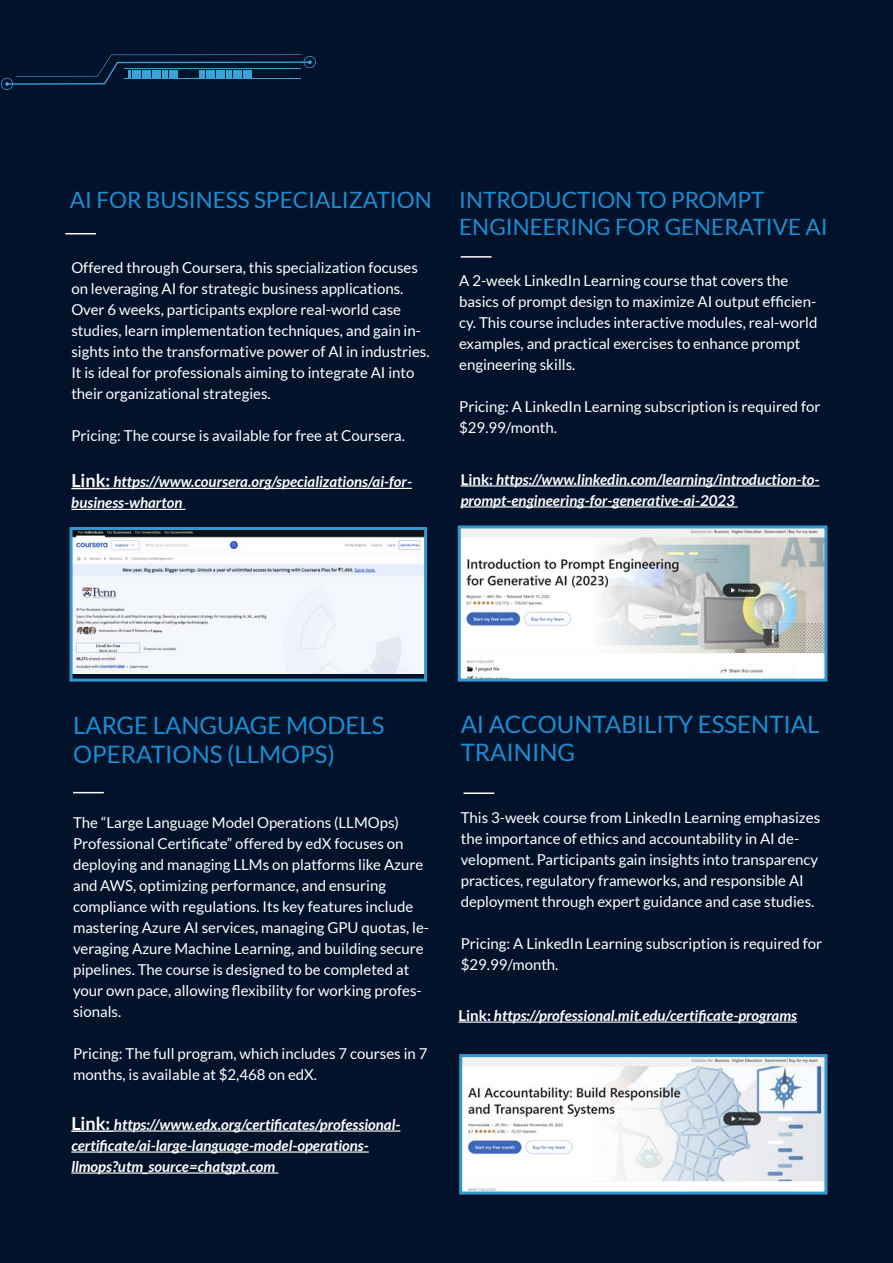
<style>
.page{position:relative;width:893px;height:1263px;background:#02122b}
.page>*{position:absolute;margin:0;border:0;box-sizing:border-box;transform-origin:0 0}
.t1{font:24px/28.8px "Lato";color:#1b8ed1}
.t2{font:22.5px/27px "Lato";color:#1b8ed1}
.t3{font:15px/21px "Lato";color:#fff}
.t4{font:italic 700 15px/21px "Lato";color:#fff}
.s1{font-style:normal;font-size:18px}
.s2{font-style:normal}
</style>
<div class="page">
<hr style="left:71px;top:488px;width:39px;height:1px;background:#fff">
<hr style="left:110px;top:488px;width:302px;height:1px;background:#fff">
<hr style="left:71px;top:509px;width:114px;height:1px;background:#fff">
<hr style="left:71px;top:1130px;width:43px;height:2px;background:#fff">
<hr style="left:114px;top:1130px;width:286px;height:1px;background:#fff">
<hr style="left:71px;top:1151px;width:298px;height:1px;background:#fff">
<hr style="left:71px;top:1172px;width:207px;height:1px;background:#fff">
<svg style="left:1px;top:54px;width:315px;height:36px"></svg>
<img style="left:74px;top:531px;width:349px;height:143px">
<div style="left:70px;top:527px;width:357px;height:155px;border:3px solid #39c"></div>
<hr style="left:461px;top:485px;width:32px;height:1px;background:#fff">
<hr style="left:493px;top:485px;width:326px;height:1px;background:#fff">
<hr style="left:461px;top:506px;width:277px;height:1px;background:#fff">
<hr style="left:458px;top:1021px;width:33px;height:2px;background:#fff">
<hr style="left:491px;top:1021px;width:306px;height:2px;background:#fff">
<hr style="left:65px;top:233px;width:31px;height:1px;background:#fffdff">
<hr style="left:73px;top:792px;width:31px;height:1px;background:#fffdff">
<hr style="left:461px;top:256px;width:30px;height:2px;background:#fffdff">
<hr style="left:464px;top:792px;width:30px;height:2px;background:#fffdff">
<img style="left:462px;top:529px;width:361px;height:149px">
<div style="left:458px;top:525px;width:369px;height:157px;border:3px solid #39c"></div>
<img style="left:463px;top:1058px;width:360px;height:132px">
<div style="left:459px;top:1054px;width:368px;height:140px;border:3px solid #39c"></div>
<h2 class="t2" style="left:70px;top:186px;width:363px">AI FOR BUSINESS SPECIALIZATION</h2>
<p class="t3" style="left:71px;top:257px;width:360px">Offered through Coursera, this specialization focuses on leveraging AI for strategic business applications.<br>Over 6 weeks, participants explore real-world case studies, learn implementation techniques, and gain in&shy;sights into the transformative power of AI in industries.<br>It is ideal for professionals aiming to integrate AI into their organizational strategies.</p>
<p class="t3" style="left:71px;top:425px;width:335px">Pricing: The course is available for free at Coursera.</p>
<p class="t4" style="left:71px;top:472px;width:342px"><span class="s1">Link:</span> https://www.coursera.org/specializations/ai-for&shy;business-wharton</p>
<h2 class="t2" style="left:459px;top:186px;width:370px">INTRODUCTION TO PROMPT<br>ENGINEERING FOR GENERATIVE AI</h2>
<p class="t3" style="left:459px;top:270px;width:360px">A 2-week LinkedIn Learning course that covers the basics of prompt design to maximize AI output efficien&shy;cy. This course includes interactive modules, real-world examples, and practical exercises to enhance prompt engineering skills.</p>
<p class="t3" style="left:459px;top:396px;width:363px">Pricing: A LinkedIn Learning subscription is required for $29.99/month.</p>
<p class="t4" style="left:461px;top:469px;width:360px"><span class="s2">Link:</span> https://www.linkedin.com/learning/introduction-to&shy;prompt-engineering-for-generative-ai-2023</p>
<h1 class="t1" style="left:73px;top:711px;width:313px">LARGE LANGUAGE MODELS<br>OPERATIONS (LLMOPS)</h1>
<p class="t3" style="left:73px;top:812px;width:358px">The “Large Language Model Operations (LLMOps)<br>Professional Certificate” offered by edX focuses on deploying and managing LLMs on platforms like Azure and AWS, optimizing performance, and ensuring compliance with regulations. Its key features include mastering Azure AI services, managing GPU quotas, le&shy;veraging Azure Machine Learning, and building secure pipelines. The course is designed to be completed at your own pace, allowing flexibility for working profes&shy;sionals.</p>
<p class="t3" style="left:73px;top:1043px;width:356px">Pricing: The full program, which includes 7 courses in 7 months, is available at $2,468 on edX.</p>
<p class="t4" style="left:71px;top:1114px;width:331px"><span class="s1">Link:</span> https://www.edx.org/certificates/professional&shy;certificate/ai-large-language-model-operations&shy;llmops?utm_source=chatgpt.com</p>
<h1 class="t1" style="left:461px;top:709px;width:360px">AI ACCOUNTABILITY ESSENTIAL<br>TRAINING</h1>
<p class="t3" style="left:461px;top:807px;width:361px">This 3-week course from LinkedIn Learning emphasizes the importance of ethics and accountability in AI de&shy;velopment. Participants gain insights into transparency practices, regulatory frameworks, and responsible AI deployment through expert guidance and case studies.</p>
<p class="t3" style="left:461px;top:933px;width:363px">Pricing: A LinkedIn Learning subscription is required for $29.99/month.</p>
<p class="t4" style="left:458px;top:1005px;width:340px"><span class="s2">Link:</span> https://professional.mit.edu/certificate-programs</p>
</div>
